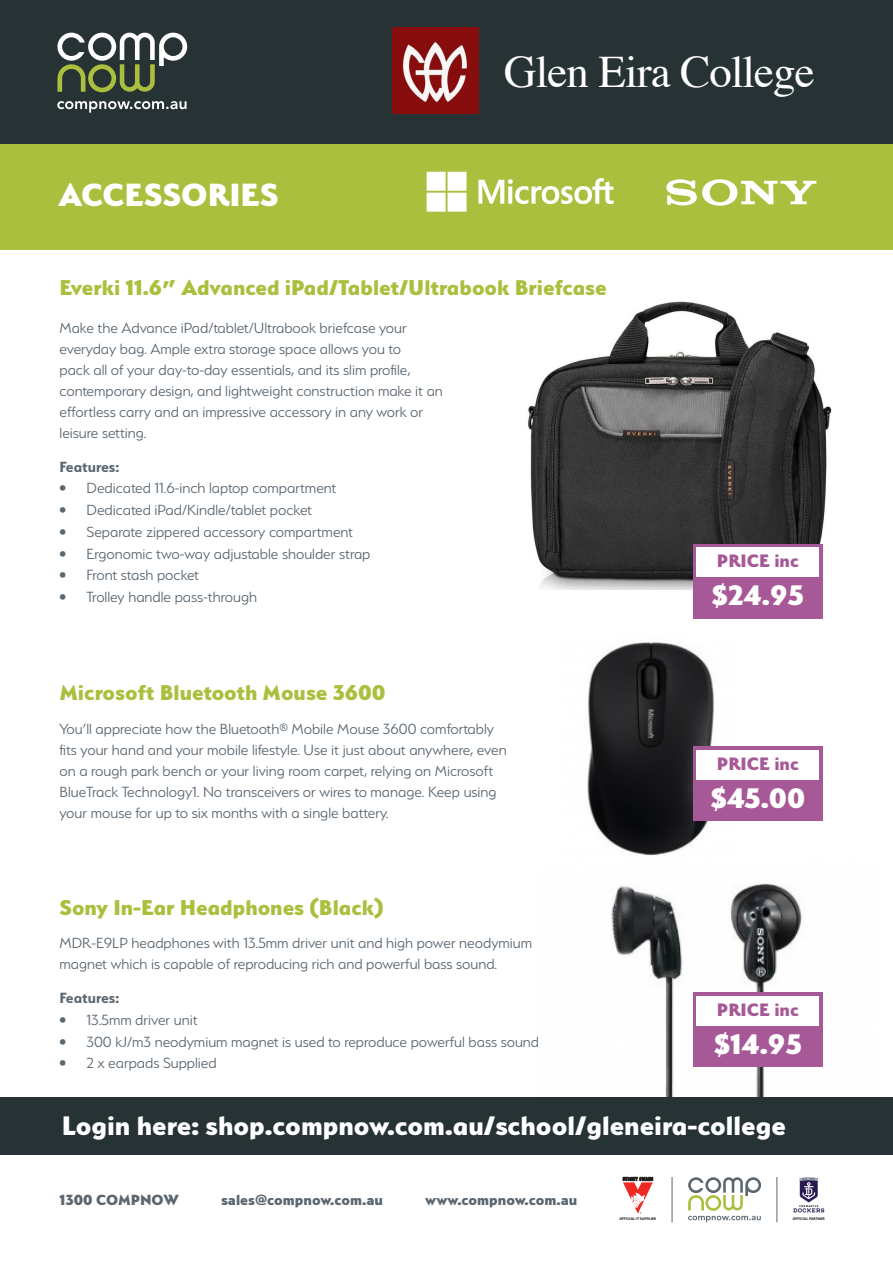
<style>
.page{position:relative;width:893px;height:1263px;background:#fff}
.page>*{position:absolute;margin:0;border:0;box-sizing:border-box;transform-origin:0 0}
.CTA{font:45px "Times";letter-spacing:-.02em;color:#fff}
.heading{font:800 36px "Serenity";color:#fff}
.special_price{font:800 31.65px "Serenity";color:#fff}
.t1{font:800 30px "Serenity";color:#fff}
.sub_heading{font:800 24px "Serenity";color:#abbf3e}
.special_price-2{font:800 20.1px "Serenity";color:#a65996}
.t2{font:300 16.5px/21px "Serenity";color:#5a6670}
.t3{font:800 16.5px "Serenity";color:#5a6670}
.t4{font:700 16.5px "Serenity";color:#5a6670}
.t5{font:700 3.75px "Myriad Pro";color:#231f20}
</style>
<div class="page">
<img style="left:611px;top:819px;width:212px;height:278px">
<img style="left:528px;top:301px;width:304px;height:288px">
<div style="left:0;top:0;width:893px;height:144px;background:#273235"></div>
<svg style="left:57px;top:33px;width:130px;height:59px"></svg>
<svg style="left:57px;top:101px;width:130px;height:12px"></svg>
<div style="left:0;top:144px;width:893px;height:106px;background:#abbf3e"></div>
<hr style="left:672px;top:1177px;width:1px;height:45px;background:#5a6670">
<hr style="left:777px;top:1177px;width:1px;height:45px;background:#5a6670">
<svg style="left:622px;top:1177px;width:32px;height:37px"></svg>
<svg style="left:688px;top:1177px;width:73px;height:45px"></svg>
<svg style="left:793px;top:1177px;width:31px;height:35px"></svg>
<div style="left:693px;top:544px;width:129px;height:74px;background:#a65996"></div>
<div style="left:697px;top:548px;width:122px;height:29px;background:#fff"></div>
<img style="left:587px;top:642px;width:149px;height:215px">
<div style="left:693px;top:747px;width:129px;height:74px;background:#a65996"></div>
<div style="left:697px;top:750px;width:122px;height:29px;background:#fff"></div>
<div style="left:693px;top:992px;width:129px;height:75px;background:#a65996"></div>
<div style="left:697px;top:996px;width:122px;height:29px;background:#fff"></div>
<svg style="left:478px;top:178px;width:135px;height:26px"></svg>
<svg style="left:427px;top:172px;width:40px;height:40px;background:#f5f7e9"></svg>
<svg style="left:666px;top:179px;width:150px;height:27px"></svg>
<img style="left:393px;top:27px;width:86px;height:86px">
<div style="left:0;top:1097px;width:893px;height:57px;background:#273235"></div>
<p class="heading" style="left:58px;top:174px;width:222px">ACCESSORIES</p>
<p class="CTA" style="left:504px;top:30px;width:312px">Glen Eira College</p>
<p class="sub_heading" style="left:60px;top:274px;width:549px">Everki 11.6” Advanced iPad/Tablet/Ultrabook Briefcase</p>
<p class="t2" style="left:60px;top:317px;width:385px">Make the Advance iPad/tablet/Ultrabook briefcase your everyday bag. Ample extra storage space allows you to<br>pack all of your day-to-day essentials, and its slim profile, contemporary design, and lightweight construction make it an effortless carry and an impressive accessory in any work or leisure setting.</p>
<p class="t4" style="left:60px;top:457px;width:61px">Features:</p>
<p class="t2" style="left:60px;top:478px;width:278px">• Dedicated 11.6-inch laptop compartment</p>
<p class="t2" style="left:60px;top:499px;width:254px">• Dedicated iPad/Kindle/tablet pocket</p>
<p class="t2" style="left:60px;top:521px;width:295px">• Separate zippered accessory compartment</p>
<p class="t2" style="left:60px;top:543px;width:312px">• Ergonomic two-way adjustable shoulder strap</p>
<p class="t2" style="left:60px;top:565px;width:141px">• Front stash pocket</p>
<p class="t2" style="left:60px;top:586px;width:199px">• Trolley handle pass-through</p>
<p class="sub_heading" style="left:60px;top:679px;width:328px">Microsoft Bluetooth Mouse 3600</p>
<p class="t2" style="left:60px;top:718px;width:449px">You’ll appreciate how the Bluetooth<sup>®</sup> Mobile Mouse 3600 comfortably fits your hand and your mobile lifestyle. Use it just about anywhere, even on a rough park bench or your living room carpet, relying on Microsoft BlueTrack Technology1. No transceivers or wires to manage. Keep using your mouse for up to six months with a single battery.</p>
<p class="sub_heading" style="left:60px;top:893px;width:326px">Sony In-Ear Headphones (Black)</p>
<p class="t2" style="left:60px;top:933px;width:474px">MDR-E9LP headphones with 13.5mm driver unit and high power neodymium magnet which is capable of reproducing rich and powerful bass sound.</p>
<p class="t4" style="left:60px;top:989px;width:61px">Features:</p>
<p class="t2" style="left:60px;top:1009px;width:140px">• 13.5mm driver unit</p>
<p class="t2" style="left:60px;top:1031px;width:481px">• 300 kJ/m3 neodymium magnet is used to reproduce powerful bass sound</p>
<p class="t2" style="left:60px;top:1053px;width:159px">• 2 x earpads Supplied</p>
<p class="special_price-2" style="left:717px;top:550px;width:84px">PRICE inc</p>
<p class="special_price" style="left:712px;top:577px;width:94px">$24.95</p>
<p class="special_price-2" style="left:717px;top:752px;width:84px">PRICE inc</p>
<p class="special_price" style="left:710px;top:780px;width:96px">$45.00</p>
<p class="special_price-2" style="left:717px;top:998px;width:84px">PRICE inc</p>
<p class="special_price" style="left:714px;top:1026px;width:90px">$14.95</p>
<p class="t1" style="left:62px;top:1109px;width:725px">Login here: shop.compnow.com.au/school/gleneira-college</p>
<p class="t3" style="left:60px;top:1190px;width:121px">1300 COMPNOW</p>
<p class="t3" style="left:221px;top:1190px;width:163px">sales@compnow.com.au</p>
<p class="t3" style="left:425px;top:1190px;width:154px">www.compnow.com.au</p>
<p class="t5" style="left:620px;top:1216px;width:38px">OFFICIAL IT SUPPLIER</p>
<p class="t5" style="left:793px;top:1216px;width:34px">OFFICIAL PARTNER</p>
</div>
